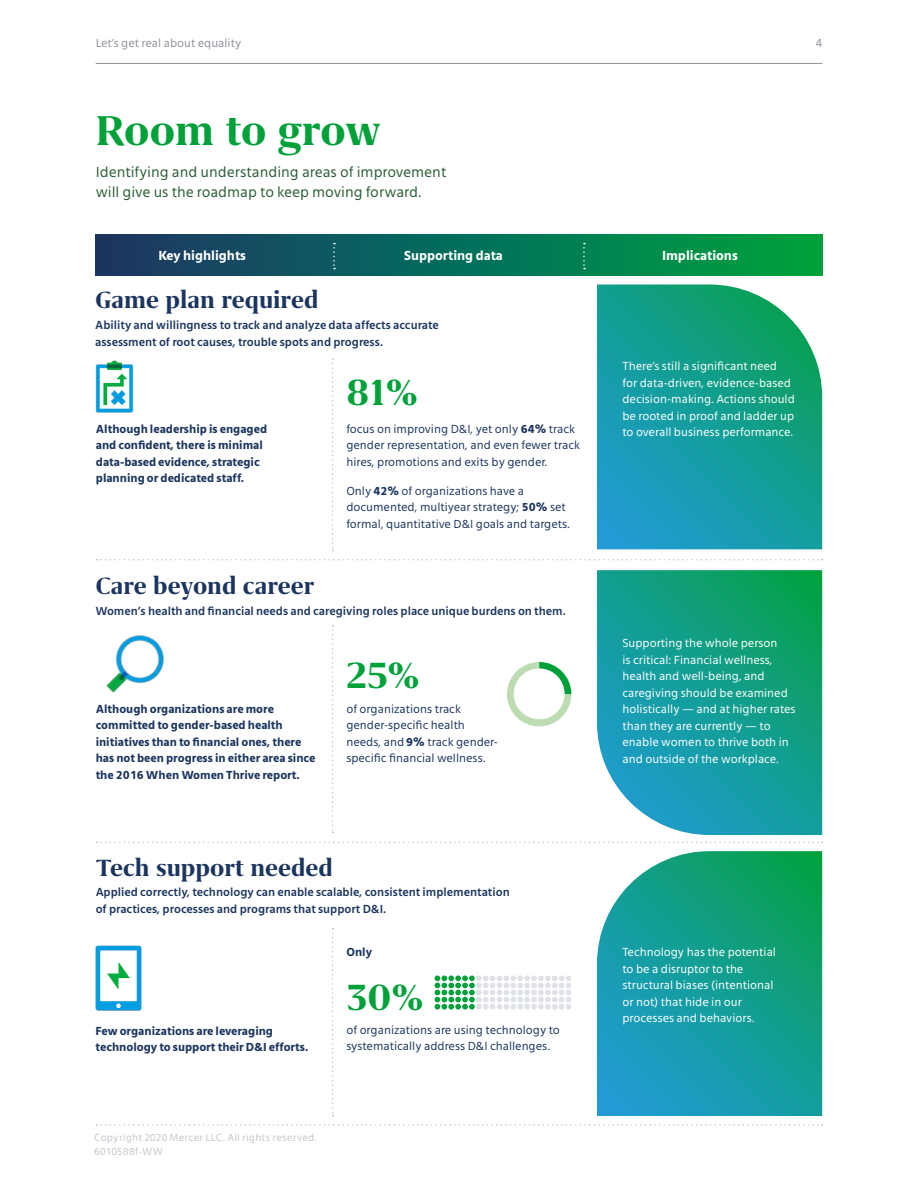
<style>
.page{position:relative;width:918px;height:1188px;background:#fff}
.page>*{position:absolute;margin:0;border:0;box-sizing:border-box;transform-origin:0 0}
.t1{font:700 48px "Grifo S";letter-spacing:-.005em;color:#00a139}
.t2{font:700 42px "Grifo S";color:#00a139}
.t3{font:700 27px "Grifo S";color:#1c355f}
.t4{font:15px/19.5px "Mute";color:#2b5d35}
.t5{font:700 13.5px "Mute";color:#fff}
.t6{font:12px/16.5px "Mute";color:#fff}
.t7{font:12px/16.5px "Mute";color:#1c355f}
.t8{font:700 12px/16.5px "Mute";color:#1c355f}
.t9{font:600 12px/16.5px "Mute";color:#1c355f}
.t10{font:12px "Mute";color:#8e929a}
.t11{font:10.5px/13.5px "Mute";letter-spacing:.02em;color:#c5c7ce}
.s1{font-weight:700}
</style>
<div class="page">
<svg style="left:597px;top:284px;width:225px;height:265px;background:#1fa29c"></svg>
<svg style="left:597px;top:570px;width:225px;height:265px;background:#1da296"></svg>
<svg style="left:597px;top:851px;width:225px;height:265px;background:#1ea299"></svg>
<div style="left:96px;top:234px;width:726px;height:42px;background:linear-gradient(to right,#193569,#00a442)"></div>
<svg style="left:333px;top:243px;width:2px;height:26px"></svg>
<svg style="left:97px;top:559px;width:726px;height:1px"></svg>
<svg style="left:97px;top:1124px;width:726px;height:2px"></svg>
<svg style="left:97px;top:842px;width:726px;height:1px"></svg>
<svg style="left:583px;top:243px;width:2px;height:26px"></svg>
<svg style="left:332px;top:625px;width:2px;height:208px"></svg>
<svg style="left:332px;top:928px;width:2px;height:188px"></svg>
<svg style="left:332px;top:358px;width:2px;height:193px"></svg>
<img style="left:95px;top:360px;width:39px;height:53px">
<img style="left:95px;top:945px;width:47px;height:66px">
<svg style="left:507px;top:662px;width:64px;height:64px"></svg>
<div style="left:514px;top:668px;width:51px;height:51px;background:#fff;border-radius:50%"></div>
<svg style="left:435px;top:976px;width:136px;height:34px"></svg>
<img style="left:106px;top:635px;width:58px;height:58px">
<hr style="left:96px;top:63px;width:726px;height:1px;background:#8e929a">
<p class="t10" style="left:96px;top:36px;width:147px">Let’s get real about equality</p>
<p class="t10" style="left:816px;top:36px;width:8px">4</p>
<h1 class="t1" style="left:96px;top:104px;width:287px">Room to grow</h1>
<p class="t4" style="left:96px;top:162px;width:352px">Identifying and understanding areas of improvement will give us the roadmap to keep moving forward.</p>
<p class="t5" style="left:158px;top:247px;width:89px">Key highlights</p>
<p class="t5" style="left:404px;top:247px;width:100px">Supporting data</p>
<p class="t5" style="left:662px;top:247px;width:77px">Implications</p>
<h3 class="t3" style="left:95px;top:285px;width:225px">Game plan required</h3>
<p class="t9" style="left:95px;top:317px;width:345px">Ability and willingness to track and analyze data affects accurate assessment of root causes, trouble spots and progress.</p>
<p class="t8" style="left:96px;top:420px;width:173px">Although leadership is engaged and confident, there is minimal data-based evidence, strategic planning or dedicated staff.</p>
<h2 class="t2" style="left:346px;top:369px;width:73px">81%</h2>
<p class="t7" style="left:346px;top:420px;width:235px">focus on improving D&amp;I, yet only <span class="s1">64%</span> track gender representation, and even fewer track hires, promotions and exits by gender.</p>
<p class="t7" style="left:346px;top:483px;width:225px">Only <span class="s1">42%</span> of organizations have a documented, multiyear strategy; <span class="s1">50%</span> set formal, quantitative D&amp;I goals and targets.</p>
<h3 class="t3" style="left:96px;top:571px;width:220px">Care beyond career</h3>
<p class="t9" style="left:96px;top:602px;width:472px">Women’s health and financial needs and caregiving roles place unique burdens on them.</p>
<p class="t8" style="left:96px;top:700px;width:221px">Although organizations are more committed to gender-based health initiatives than to financial ones, there has not been progress in either area since the 2016 When Women Thrive report.</p>
<h2 class="t2" style="left:346px;top:652px;width:75px">25%</h2>
<p class="t7" style="left:346px;top:700px;width:153px">of organizations track gender-specific health needs, and <span class="s1">9%</span> track gender&shy;specific financial wellness.</p>
<h3 class="t3" style="left:96px;top:853px;width:239px">Tech support needed</h3>
<p class="t9" style="left:96px;top:884px;width:416px">Applied correctly, technology can enable scalable, consistent implementation of practices, processes and programs that support D&amp;I.</p>
<p class="t6" style="left:622px;top:358px;width:174px">There’s still a significant need<br>for data-driven, evidence-based decision-making. Actions should be rooted in proof and ladder up to overall business performance.</p>
<p class="t6" style="left:622px;top:635px;width:175px">Supporting the whole person<br>is critical: Financial wellness, health and well-being, and caregiving should be examined holistically — and at higher rates than they are currently — to enable women to thrive both in and outside of the workplace.</p>
<p class="t8" style="left:96px;top:1022px;width:214px">Few organizations are leveraging technology to support their D&amp;I efforts.</p>
<p class="t8" style="left:346px;top:944px;width:27px">Only</p>
<p class="t6" style="left:622px;top:944px;width:155px">Technology has the potential to be a disruptor to the structural biases (intentional or not) that hide in our processes and behaviors.</p>
<p class="t7" style="left:346px;top:1022px;width:215px">of organizations are using technology to systematically address D&amp;I challenges.</p>
<h2 class="t2" style="left:346px;top:974px;width:78px">30%</h2>
<p class="t11" style="left:94px;top:1131px;width:225px">Copyright 2020 Mercer LLC. All rights reserved.<br>6010588f-WW</p>
</div>
